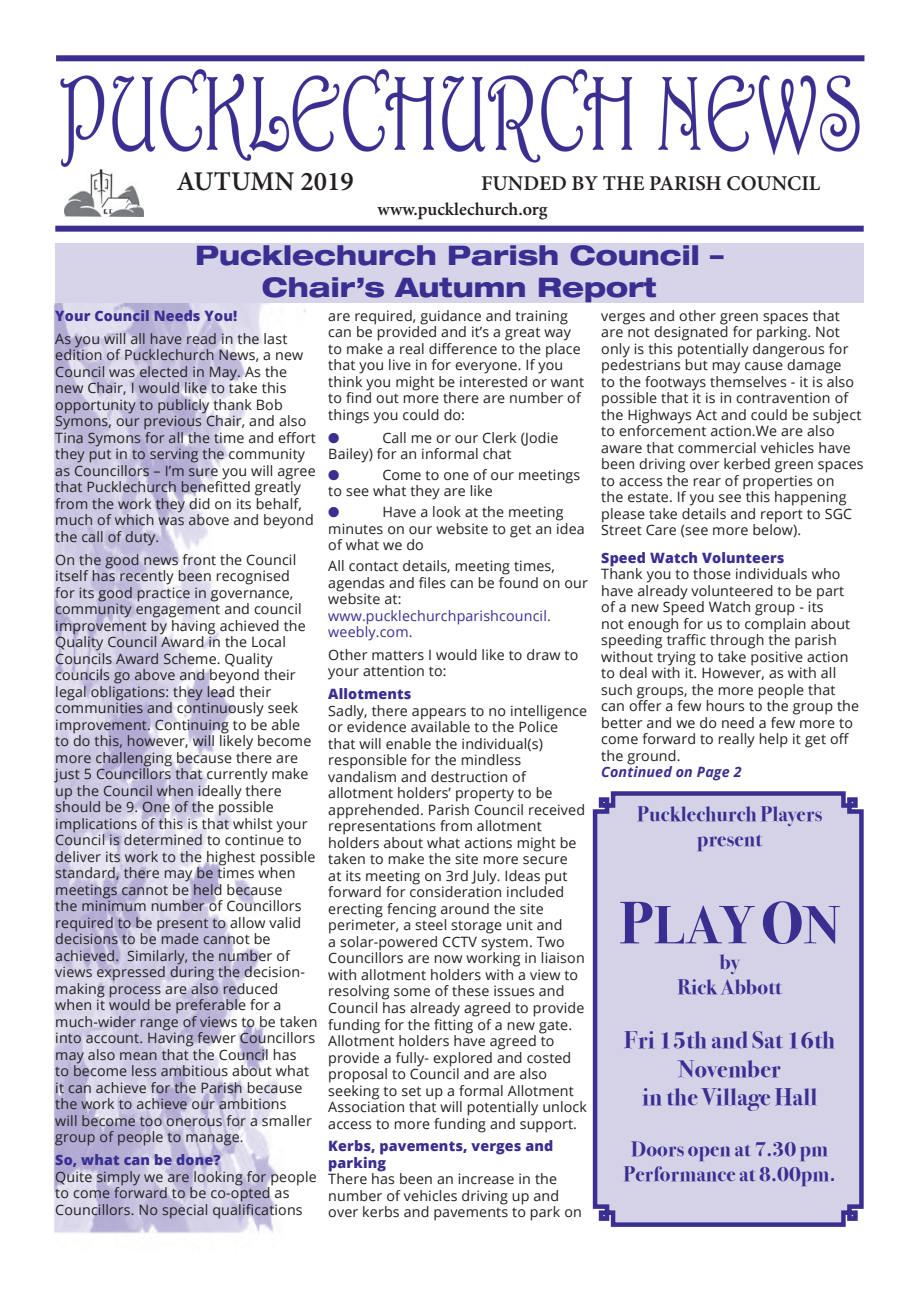
<style>
.page{position:relative;width:919px;height:1289px;background:#fff}
.page>*{position:absolute;margin:0;border:0;box-sizing:border-box;transform-origin:0 0}
.t1{font:700 54px "Bodoni Svty Two ITCTT";color:#3a2f91}
.t2{font:800 expanded 27px/32.4px "Helvetica Neue";color:#3a2f91;text-align:center}
.t3{font:600 27px "Minion Pro";color:#231f20}
.t4{font:700 24px/28.8px "Bodoni Svty Two ITCTT";letter-spacing:.01em;color:#3a2f91;text-align:center}
.t5{font:700 21px/25.2px "Bodoni Svty Two ITCTT";letter-spacing:.01em;color:#3a2f91;text-align:center}
.t6{font:600 21px "Minion Pro";color:#231f20}
.t7{font:600 18px "Minion Pro";letter-spacing:-.005em;color:#231f20}
.t8{font:14.25px/16.5px "Open Sans";letter-spacing:.01em;color:#231f20}
.t9{font:800 14.25px/16.5px "Open Sans";letter-spacing:.01em;color:#3a2f91}
.t10{font:14.25px/16.5px "Open Sans";letter-spacing:.01em;color:#3a2f91}
.t11{font:italic 700 14.25px "Open Sans";letter-spacing:.01em;color:#3a2f91}
.t12{font:14.25px "Zapf Dingbats ITC";color:#3a2f91}
.s1{font-size:60px}
.s2{font-family:"Tahoma";font-weight:400}
</style>
<div class="page">
<img style="left:54px;top:303px;width:251px;height:931px">
<div style="left:56px;top:55px;width:808px;height:6px;background:#3a2f91"></div>
<div style="left:55px;top:226px;width:808px;height:6px;background:#3a2f91"></div>
<img style="left:60px;top:69px;width:800px;height:101px">
<img style="left:65px;top:170px;width:78px;height:47px">
<div style="left:592px;top:791px;width:272px;height:436px;background:#d5d2e8"></div>
<div style="left:55px;top:243px;width:808px;height:60px;background:#d7d4e9"></div>
<h2 class="t3" style="left:177px;top:162px;width:179px">AUTUMN 2019</h2>
<h3 class="t6" style="left:481px;top:168px;width:341px">FUNDED BY THE PARISH COUNCIL</h3>
<p class="t7" style="left:377px;top:197px;width:171px">www.pucklechurch.org</p>
<h2 class="t2" style="left:195px;top:238px;width:530px">Pucklechurch Parish Council –<br>Chair’s Autumn Report</h2>
<p class="t9" style="left:55px;top:306px;width:183px">Your Council Needs You!</p>
<p class="t8" style="left:55px;top:330px;width:262px">As you will all have read in the last edition of Pucklechurch News, a new Council was elected in May. As the new Chair, I would like to take this opportunity to publicly thank Bob Symons, our previous Chair, and also Tina Symons for all the time and effort they put in to serving the community as Councillors – I’m sure you will agree that Pucklechurch benefitted greatly from the work they did on its behalf, much of which was above and beyond the call of duty.</p>
<p class="t8" style="left:55px;top:550px;width:264px">On the good news front the Council itself has recently been recognised<br>for its good practice in governance, community engagement and council improvement by having achieved the Quality Council Award in the Local Councils Award Scheme. Quality councils go above and beyond their legal obligations: they lead their communities and continuously seek improvement. Continuing to be able<br>to do this, however, will likely become more challenging because there are just 5 Councillors that currently make up the Council when ideally there should be 9. One of the possible implications of this is that whilst your Council is determined to continue to deliver its work to the highest possible standard, there may be times when meetings cannot be held because<br>the minimum number of Councillors required to be present to allow valid decisions to be made cannot be achieved. Similarly, the number of views expressed during the decision&shy;making process are also reduced when it would be preferable for a much-wider range of views to be taken into account. Having fewer Councillors may also mean that the Council has<br>to become less ambitious about what it can achieve for the Parish because the work to achieve our ambitions<br>will become too onerous for a smaller group of people to manage.</p>
<p class="t9" style="left:55px;top:1151px;width:167px">So, what can be done?</p>
<p class="t8" style="left:55px;top:1167px;width:263px">Quite simply we are looking for people to come forward to be co-opted as<br>Councillors. No special qualifications</p>
<p class="t8" style="left:328px;top:307px;width:257px">are required, guidance and training can be provided and it’s a great way to make a real difference to the place that you live in for everyone. If you think you might be interested or want to find out more there are number of things you could do:</p>
<p class="t12" style="left:328px;top:431px;width:13px">●</p>
<p class="t8" style="left:328px;top:429px;width:232px;text-indent:54px">Call me or our Clerk (Jodie<br>Bailey) for an informal chat</p>
<p class="t12" style="left:328px;top:468px;width:13px">●</p>
<p class="t8" style="left:328px;top:466px;width:253px;text-indent:54px">Come to one of our meetings to see what they are like</p>
<p class="t12" style="left:328px;top:505px;width:13px">●</p>
<p class="t8" style="left:328px;top:503px;width:258px;text-indent:54px">Have a look at the meeting minutes on our website to get an idea of what we do</p>
<p class="t8" style="left:328px;top:557px;width:261px">All contact details, meeting times, agendas and files can be found on our website at:</p>
<p class="t10" style="left:328px;top:606px;width:224px">www.pucklechurchparishcouncil. weebly.com.</p>
<p class="t8" style="left:328px;top:646px;width:251px">Other matters I would like to draw to your attention to:</p>
<p class="t9" style="left:328px;top:685px;width:85px">Allotments</p>
<p class="t8" style="left:328px;top:702px;width:260px">Sadly, there appears to no intelligence or evidence available to the Police that will enable the individual(s) responsible for the mindless vandalism and destruction of allotment holders’ property to be apprehended. Parish Council received representations from allotment holders about what actions might be taken to make the site more secure<br>at its meeting on 3rd July. Ideas put forward for consideration included erecting fencing around the site perimeter, a steel storage unit and<br>a solar-powered CCTV system. Two Councillors are now working in liaison with allotment holders with a view to resolving some of these issues and Council has already agreed to provide funding for the fitting of a new gate.<br>Allotment holders have agreed to provide a fully- explored and costed proposal to Council and are also seeking to set up a formal Allotment Association that will potentially unlock access to more funding and support.</p>
<p class="t9" style="left:328px;top:1137px;width:226px">Kerbs, pavements, verges and parking</p>
<p class="t8" style="left:328px;top:1170px;width:255px">There has been an increase in the number of vehicles driving up and over kerbs and pavements to park on</p>
<p class="t8" style="left:601px;top:307px;width:264px">verges and other green spaces that are not designated for parking. Not only is this potentially dangerous for pedestrians but may cause damage<br>to the footways themselves - it is also possible that it is in contravention of the Highways Act and could be subject to enforcement action.We are also aware that commercial vehicles have been driving over kerbed green spaces to access the rear of properties on<br>the estate. If you see this happening please take details and report to SGC Street Care (see more below).</p>
<p class="t9" style="left:601px;top:548px;width:185px">Speed Watch Volunteers</p>
<p class="t8" style="left:601px;top:565px;width:259px">Thank you to those individuals who have already volunteered to be part of a new Speed Watch group - its<br>not enough for us to complain about speeding traffic through the parish without trying to take positive action to deal with it. However, as with all such groups, the more people that can offer a few hours to the group the better and we do need a few more to come forward to really help it get off the ground.</p>
<p class="t11" style="left:601px;top:762px;width:142px">Continued on Page 2</p>
<h3 class="t5" style="left:637px;top:799px;width:186px">Pucklechurch Players present</h3>
<h1 class="t1" style="left:619px;top:880px;width:222px"><span class="s1">P</span>LAY <span class="s1">O</span>N</h1>
<h3 class="t5" style="left:677px;top:947px;width:106px">by<br>Rick Abbott</h3>
<h3 class="t4" style="left:624px;top:1023px;width:212px">Fri 15th and Sat 16th<br>November<br>in the Village Hall</h3>
<h3 class="t5" style="left:623px;top:1134px;width:214px">Doors open at 7.30 pm<br>Performance at 8.00pm<span class="s2">.</span></h3>
</div>
